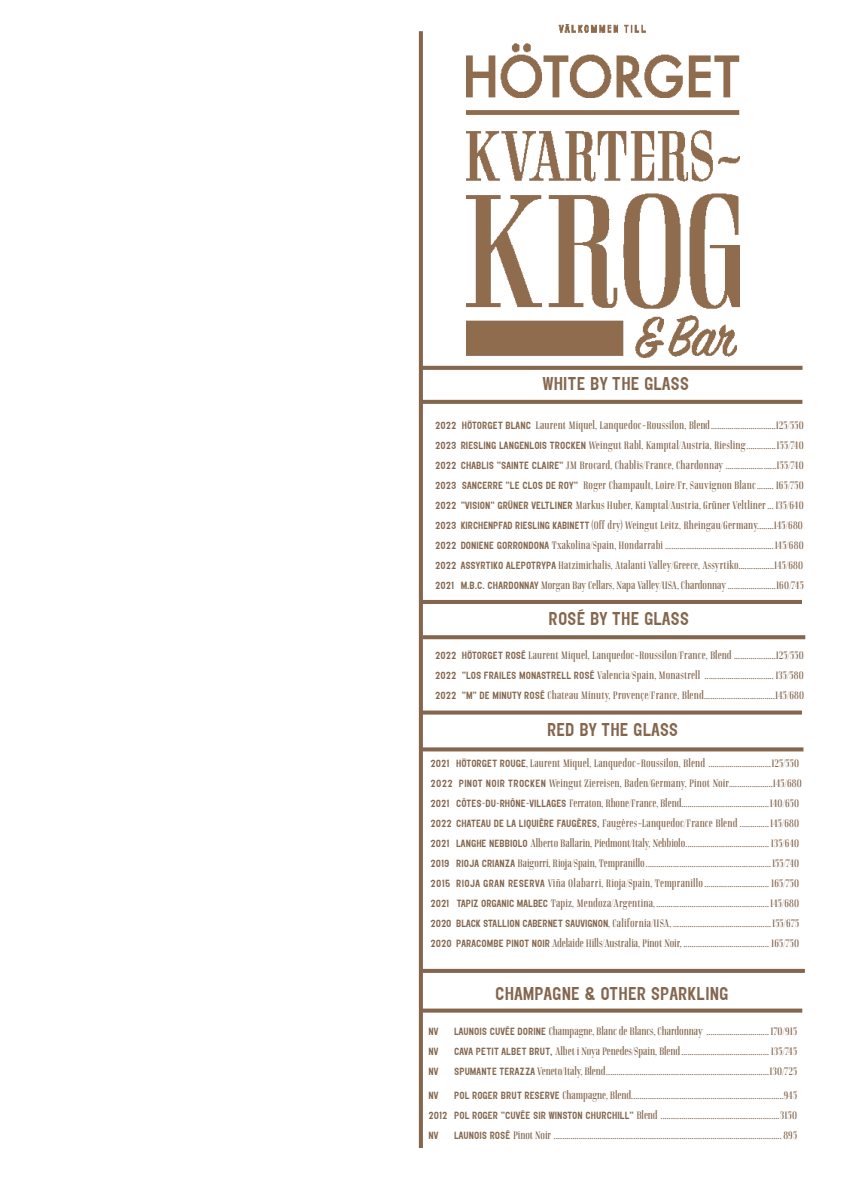
<style>
.page{position:relative;width:842px;height:1191px;background:#fff}
.page>*{position:absolute;margin:0;border:0;box-sizing:border-box;transform-origin:0 0}
.t1{font:500 16px "Elephant";color:#84664d}
.t2{font:11px "Rigatoni";letter-spacing:.015em;color:#84664d}
.t3{font:500 9px "Elephant";color:#84664d}
.s1{font-family:"Elephant";font-weight:500;font-size:9px}
</style>
<div class="page">
<img style="left:466px;top:25px;width:274px;height:332px">
<svg style="left:423px;top:400px;width:379px;height:4px;background:#876951"></svg>
<hr style="left:420px;top:600px;width:382px;height:4px;background:#84664d">
<svg style="left:423px;top:1008px;width:379px;height:4px;background:#957b66"></svg>
<svg style="left:423px;top:747px;width:380px;height:4px;background:#90755e"></svg>
<hr style="left:419px;top:31px;width:4px;height:1117px;background:#84664d">
<svg style="left:423px;top:366px;width:379px;height:4px;background:#886b52"></svg>
<hr style="left:422px;top:969px;width:383px;height:4px;background:#84664d">
<svg style="left:423px;top:635px;width:382px;height:4px;background:#8a6d55"></svg>
<svg style="left:423px;top:710px;width:379px;height:4px;background:#947a64"></svg>
<p class="t1" style="left:543px;top:374px;width:148px">WHITE BY THE GLASS</p>
<p class="t2" style="left:435px;top:417px;width:370px"><span class="s1">2022 HÖTORGET BLANC</span> Laurent Miquel, Lanquedoc-Roussilon, Blend...............................125/550</p>
<p class="t2" style="left:435px;top:437px;width:370px"><span class="s1">2023 RIESLING LANGENLOIS TROCKEN</span> Weingut Rabl, Kamptal/Austria, Riesling..............155/740</p>
<p class="t2" style="left:435px;top:457px;width:370px"><span class="s1">2022 CHABLIS ”SAINTE CLAIRE”</span> JM Brocard, Chablis/France, Chardonnay ........................155/740</p>
<p class="t2" style="left:435px;top:477px;width:370px"><span class="s1">2023 SANCERRE ”LE CLOS DE ROY”</span> Roger Champault, Loire/Fr, Sauvignon Blanc........ 165/750</p>
<p class="t2" style="left:435px;top:497px;width:370px"><span class="s1">2022 ”VISION” GRÜNER VELTLINER</span> Markus Huber, Kamptal/Austria, Grüner Veltliner... 135/640</p>
<p class="t2" style="left:435px;top:517px;width:369px"><span class="s1">2023 KIRCHENPFAD RIESLING KABINETT</span> (Off dry) Weingut Leitz, Rheingau/Germany........145/680</p>
<p class="t2" style="left:435px;top:537px;width:370px"><span class="s1">2022 DONIENE GORRONDONA</span> Txakolina/Spain, Hondarrabi ....................................................145/680</p>
<p class="t2" style="left:435px;top:557px;width:370px"><span class="s1">2022 ASSYRTIKO ALEPOTRYPA</span> Hatzimichalis, Atalanti Valley/Greece, Assyrtiko.................145/680</p>
<p class="t2" style="left:435px;top:577px;width:370px"><span class="s1">2021 M.B.C. CHARDONNAY</span> Morgan Bay Cellars, Napa Valley/USA, Chardonnay .......................160/745</p>
<p class="t1" style="left:549px;top:609px;width:142px">ROSÉ BY THE GLASS</p>
<p class="t2" style="left:435px;top:648px;width:370px"><span class="s1">2022 HÖTORGET ROSÉ</span> Laurent Miquel, Lanquedoc-Roussilon/France, Blend ....................125/550</p>
<p class="t2" style="left:435px;top:668px;width:370px"><span class="s1">2022 ”LOS FRAILES MONASTRELL ROSÉ</span> Valencia/Spain, Monastrell ................................. 135/580</p>
<p class="t2" style="left:435px;top:688px;width:370px"><span class="s1">2022 ”M” DE MINUTY ROSÉ</span> Chateau Minuty, Provençe/France, Blend..................................145/680</p>
<p class="t1" style="left:547px;top:720px;width:133px">RED BY THE GLASS</p>
<p class="t2" style="left:431px;top:755px;width:370px"><span class="s1">2021 HÖTORGET ROUGE</span>, Laurent Miquel, Lanquedoc-Roussilon, Blend ..............................125/550</p>
<p class="t2" style="left:431px;top:775px;width:373px"><span class="s1">2022 PINOT NOIR TROCKEN</span> Weingut Ziereisen, Baden/Germany, Pinot Noir.....................145/680</p>
<p class="t2" style="left:431px;top:795px;width:370px"><span class="s1">2021 CÔTES-DU-RHÔNE-VILLAGES</span> Ferraton, Rhone/France, Blend..........................................140/650</p>
<p class="t2" style="left:431px;top:815px;width:370px"><span class="s1">2022 CHATEAU DE LA LIQUIÈRE FAUGÈRES,</span> Faugères-Lanquedoc/France Blend ..............145/680</p>
<p class="t2" style="left:431px;top:835px;width:370px"><span class="s1">2021 LANGHE NEBBIOLO</span> Alberto Ballarin, Piedmont/Italy, Nebbiolo........................................ 135/640</p>
<p class="t2" style="left:431px;top:855px;width:370px"><span class="s1">2019 RIOJA CRIANZA</span> Baigorri, Rioja/Spain, Tempranillo............................................................155/740</p>
<p class="t2" style="left:431px;top:875px;width:370px"><span class="s1">2015 RIOJA GRAN RESERVA</span> Viña Olabarri, Rioja/Spain, Tempranillo............................... 165/750</p>
<p class="t2" style="left:431px;top:895px;width:370px"><span class="s1">2021 TAPIZ ORGANIC MALBEC</span> Tapiz, Mendoza/Argentina,......................................................145/680</p>
<p class="t2" style="left:431px;top:915px;width:370px"><span class="s1">2020 BLACK STALLION CABERNET SAUVIGNON</span>, California/USA, ...............................................155/675</p>
<p class="t2" style="left:431px;top:935px;width:370px"><span class="s1">2020 PARACOMBE PINOT NOIR</span> Adelaide Hills/Australia, Pinot Noir, ......................................... 165/750</p>
<p class="t1" style="left:495px;top:984px;width:235px">CHAMPAGNE &amp; OTHER SPARKLING</p>
<p class="t3" style="left:429px;top:1026px;width:11px">NV</p>
<p class="t2" style="left:454px;top:1024px;width:344px"><span class="s1">LAUNOIS CUVÉE DORINE</span> Champagne, Blanc de Blancs, Chardonnay ..............................170/915</p>
<p class="t3" style="left:429px;top:1046px;width:11px">NV</p>
<p class="t2" style="left:454px;top:1044px;width:344px"><span class="s1">CAVA PETIT ALBET BRUT,</span> Albet i Noya Penedes/Spain, Blend.......................................... 135/745</p>
<p class="t3" style="left:429px;top:1066px;width:11px">NV</p>
<p class="t2" style="left:454px;top:1064px;width:344px"><span class="s1">SPUMANTE TERAZZA</span> Veneto/Italy, Blend..............................................................................130/725</p>
<p class="t3" style="left:429px;top:1090px;width:11px">NV</p>
<p class="t2" style="left:454px;top:1088px;width:344px"><span class="s1">POL ROGER BRUT RESERVE</span> Champagne, Blend.........................................................................945</p>
<p class="t2" style="left:429px;top:1108px;width:370px"><span class="s1">2012 POL ROGER ”CUVÉE SIR WINSTON CHURCHILL”</span> Blend .........................................................3150</p>
<p class="t3" style="left:429px;top:1130px;width:11px">NV</p>
<p class="t2" style="left:454px;top:1128px;width:344px"><span class="s1">LAUNOIS ROSÉ</span> Pinot Noir ............................................................................................................. 895</p>
</div>
